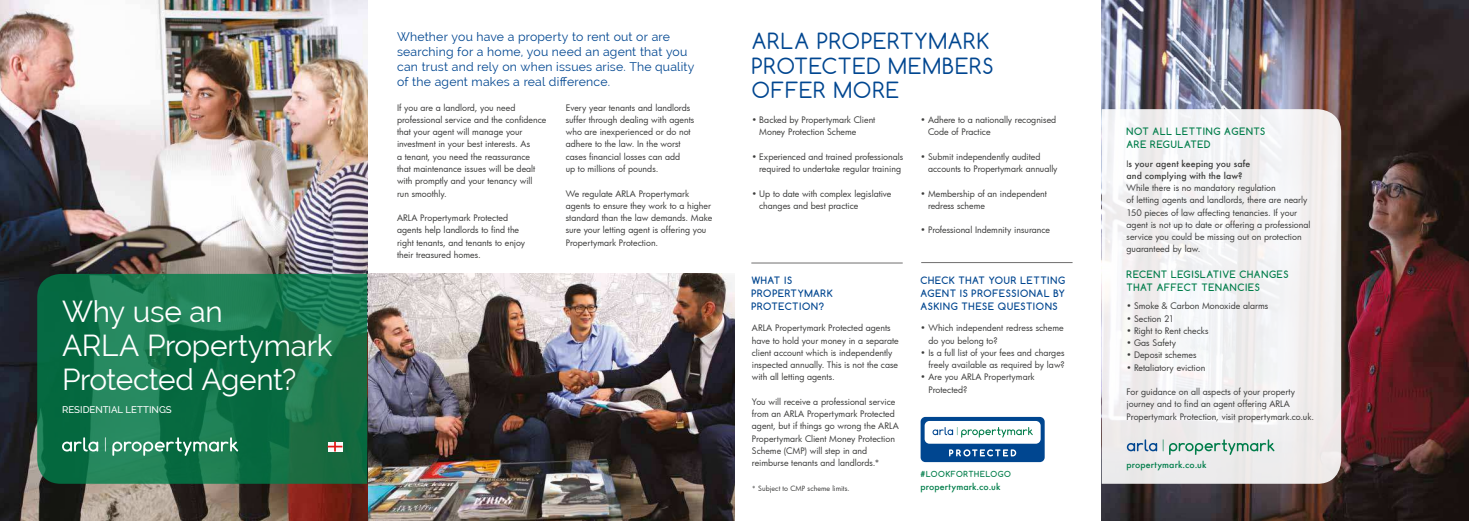
<style>
.page{position:relative;width:1469px;height:521px;background:#fff}
.page>*{position:absolute;margin:0;border:0;box-sizing:border-box;transform-origin:0 0}
.t1{font:29.75px/34.1px "Raleway";letter-spacing:-.01em;color:#fff}
.t2{font:21px/24.5px "Comfortaa";letter-spacing:.045em;color:#004690}
.t3{font:12.25px/14.9px "Raleway";letter-spacing:.015em;color:#004690}
.t4{font:700 9.62px/13.1px "Comfortaa";letter-spacing:.07em;color:#004690}
.t5{font:700 9.62px/13.1px "Comfortaa";letter-spacing:.07em;color:#007d4a}
.t6{font:500 9.62px "Raleway";color:#fff}
.t7{font:8.75px/12.2px "Futura";color:#3c3c3b}
.t8{font:500 8.75px/12.2px "Futura";letter-spacing:.015em;color:#3c3c3b}
.t9{font:500 8.75px "Futura";letter-spacing:.015em;color:#007d4a}
.t10{font:700 7.88px "Comfortaa";letter-spacing:.075em;color:#007d4a}
.t11{font:7px "Futura";letter-spacing:.005em;color:#3c3c3b}
.s1{font-weight:400}
</style>
<div class="page">
<svg style="left:920px;top:417px;width:124px;height:45px"></svg>
<img style="left:367px;top:274px;width:367px;height:247px">
<hr style="left:751px;top:263px;width:151px;height:1px;background:#706f6f">
<hr style="left:921px;top:262px;width:151px;height:1px;background:#706f6f">
<img style="left:0;top:0;width:367px;height:521px">
<svg style="left:37px;top:274px;width:330px;height:210px;background:#15744b"></svg>
<svg style="left:105px;top:437px;width:1px;height:14px"></svg>
<svg style="left:62px;top:437px;width:36px;height:14px"></svg>
<svg style="left:112px;top:437px;width:126px;height:19px;background:#4f9a79"></svg>
<svg style="left:327px;top:442px;width:15px;height:9px"></svg>
<img style="left:1101px;top:0;width:367px;height:521px">
<svg style="left:1101px;top:109px;width:240px;height:375px;fill:#f2f0f1"></svg>
<svg style="left:1126px;top:439px;width:37px;height:12px"></svg>
<svg style="left:1169px;top:439px;width:105px;height:16px;background:#b5d1c5"></svg>
<h3 class="t3" style="left:397px;top:31px;width:299px">Whether you have a property to rent out or are searching for a home, you need an agent that you can trust and rely on when issues arise. The quality of the agent makes a real difference.</h3>
<p class="t7" style="left:397px;top:102px;width:151px">If you are a landlord, you need professional service and the confidence that your agent will manage your investment in your best interests. As<br>a tenant, you need the reassurance<br>that maintenance issues will be dealt with promptly and your tenancy will run smoothly.</p>
<p class="t7" style="left:397px;top:212px;width:130px">ARLA Propertymark Protected agents help landlords to find the right tenants, and tenants to enjoy their treasured homes.</p>
<p class="t7" style="left:566px;top:102px;width:130px">Every year tenants and landlords suffer through dealing with agents who are inexperienced or do not adhere to the law. In the worst cases financial losses can add<br>up to millions of pounds.</p>
<p class="t7" style="left:566px;top:188px;width:148px">We regulate ARLA Propertymark agents to ensure they work to a higher standard than the law demands. Make sure your letting agent is offering you Propertymark Protection.</p>
<h2 class="t2" style="left:752px;top:30px;width:243px">ARLA PROPERTYMARK<br>PROTECTED MEMBERS<br>OFFER MORE</h2>
<p class="t7" style="left:759px;top:114px;width:117px;text-indent:-7px">• Backed by Propertymark Client<br>Money Protection Scheme</p>
<p class="t7" style="left:752px;top:151px;width:153px;text-align:right">• Experienced and trained professionals required to undertake regular training</p>
<p class="t7" style="left:759px;top:188px;width:134px;text-indent:-7px">• Up to date with complex legislative changes and best practice</p>
<p class="t7" style="left:928px;top:114px;width:130px;text-indent:-7px">• Adhere to a nationally recognised<br>Code of Practice</p>
<p class="t7" style="left:928px;top:151px;width:131px;text-indent:-7px">• Submit independently audited accounts to Propertymark annually</p>
<p class="t7" style="left:928px;top:188px;width:120px;text-indent:-7px">• Membership of an independent redress scheme</p>
<p class="t7" style="left:920px;top:225px;width:131px">• Professional Indemnity insurance</p>
<p class="t4" style="left:920px;top:274px;width:146px">CHECK THAT YOUR LETTING<br>AGENT IS PROFESSIONAL BY</p>
<p class="t4" style="left:751px;top:274px;width:83px">WHAT IS<br>PROPERTYMARK<br>PROTECTION?</p>
<p class="t7" style="left:752px;top:323px;width:148px">ARLA Propertymark Protected agents have to hold your money in a separate client account which is independently inspected annually. This is not the case with all letting agents.</p>
<p class="t7" style="left:752px;top:396px;width:148px">You will receive a professional service from an ARLA Propertymark Protected agent, but if things go wrong the ARLA Propertymark Client Money Protection Scheme (CMP) will step in and reimburse tenants and landlords.*</p>
<p class="t11" style="left:752px;top:485px;width:99px">* Subject to CMP scheme limits.</p>
<h1 class="t1" style="left:62px;top:297px;width:162px">Why use an</h1>
<p class="t4" style="left:920px;top:300px;width:138px">ASKING THESE QUESTIONS</p>
<h1 class="t1" style="left:62px;top:331px;width:272px">ARLA Propertymark<br>Protected Agent?</h1>
<p class="t6" style="left:62px;top:404px;width:111px">RESIDENTIAL LETTINGS</p>
<p class="t7" style="left:928px;top:323px;width:137px;text-indent:-8px">• Which independent redress scheme do you belong to?</p>
<p class="t7" style="left:920px;top:347px;width:146px;text-align:right">• Is a full list of your fees and charges freely available as required by law?</p>
<p class="t7" style="left:928px;top:372px;width:108px;text-indent:-8px">• Are you ARLA Propertymark<br>Protected?</p>
<p class="t10" style="left:920px;top:470px;width:92px">#LOOKFORTHELOGO</p>
<p class="t9" style="left:920px;top:483px;width:81px">propertymark.co.uk</p>
<p class="t5" style="left:1126px;top:125px;width:140px">NOT ALL LETTING AGENTS<br>ARE REGULATED</p>
<p class="t8" style="left:1126px;top:158px;width:125px"><span class="s1">I</span>s your agent keeping you safe and complying with the law?</p>
<p class="t7" style="left:1126px;top:182px;width:185px">While there is no mandatory regulation<br>of letting agents and landlords, there are nearly 150 pieces of law affecting tenancies. If your agent is not up to date or offering a professional service you could be missing out on protection guaranteed by law.</p>
<p class="t5" style="left:1126px;top:268px;width:163px">RECENT LEGISLATIVE CHANGES<br>THAT AFFECT TENANCIES</p>
<p class="t7" style="left:1126px;top:301px;width:143px">• Smoke &amp; Carbon Monoxide alarms</p>
<p class="t7" style="left:1126px;top:313px;width:49px">• Section 21</p>
<p class="t7" style="left:1126px;top:325px;width:83px">• Right to Rent checks</p>
<p class="t7" style="left:1126px;top:337px;width:51px">• Gas Safety</p>
<p class="t7" style="left:1126px;top:350px;width:72px">• Deposit schemes</p>
<p class="t7" style="left:1126px;top:362px;width:80px">• Retaliatory eviction</p>
<p class="t7" style="left:1126px;top:386px;width:189px">For guidance on all aspects of your property journey and to find an agent offering ARLA<br>Propertymark Protection, visit propertymark.co.uk.</p>
<p class="t9" style="left:1126px;top:461px;width:81px">propertymark.co.uk</p>
</div>
